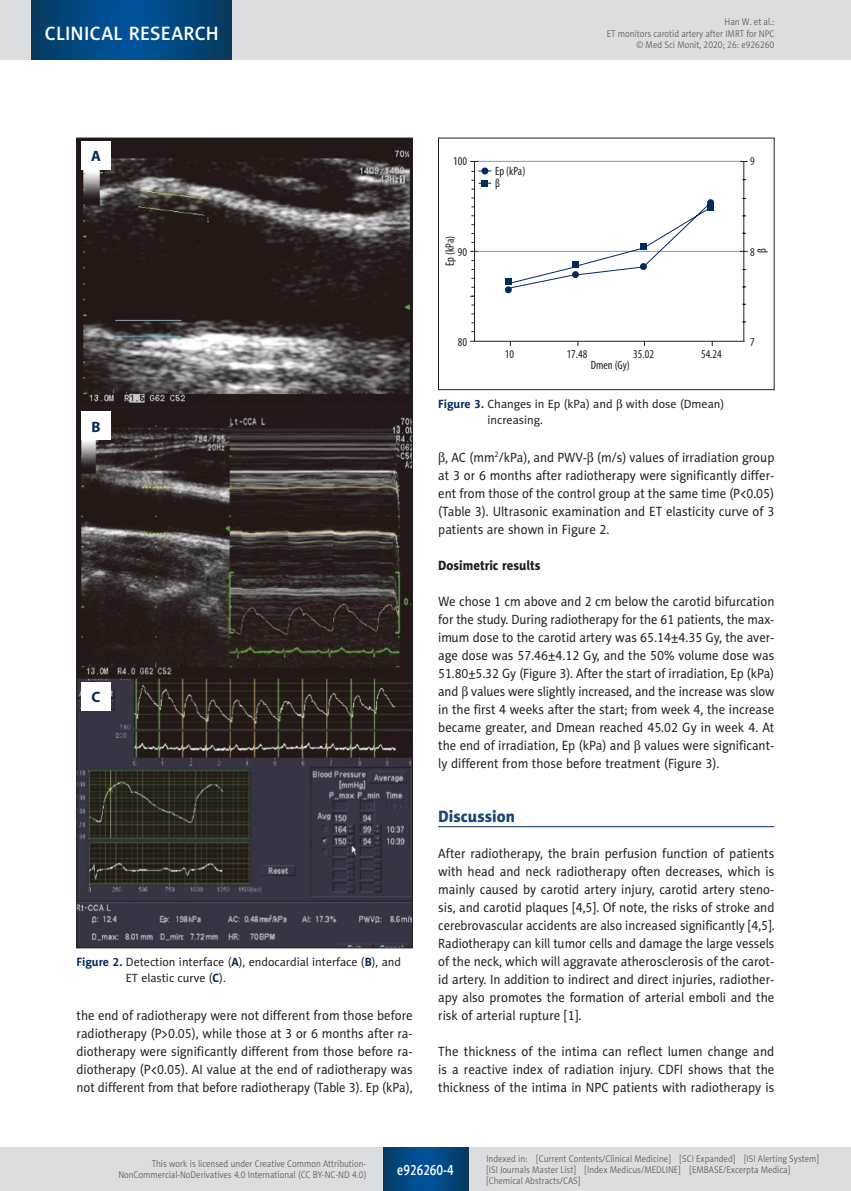
<style>
.page{position:relative;width:851px;height:1191px;background:#fff}
.page>*{position:absolute;margin:0;border:0;box-sizing:border-box;transform-origin:0 0}
.t1{font:19.5px "Naomi Sans EFN Medium";letter-spacing:.015em;color:#fff}
.MSM_Headline_1{font:16.5px "Naomi Sans EFN Heavy";color:#1a4574}
.t2{font:15px "Naomi Sans EFN Medium";color:#fff;scale:.8 1}
.t3{font:700 15px "Myriad Pro";color:#00295c}
.MSM_Body{font:13.5px/18px "Naomi Sans EFN";color:#231f20;text-align:justify;scale:.95 1}
.MSM_Body-2{font:13.5px/18px "Naomi Sans EFN";color:#231f20;text-align:justify;scale:.96 1}
.MSM_Headline_2{font:13.5px "Naomi Sans EFN Heavy";color:#231f20;scale:.95 1}
.MSM_Rycina_tytul{font:12px/15.8px "Naomi Sans EFN";color:#231f20}
.t4{font:condensed 12px/12px "Myriad Pro";color:#231f20}
.t5{font:9.75px/11.2px "Naomi Sans EFN Light";color:#57585a;text-align:right;scale:.9 1}
.s1{font-weight:700;color:#00295c}
.s2{font-family:"Standard Sym L"}
</style>
<div class="page">
<hr style="left:438px;top:826px;width:336px;height:1px;background:#00295c">
<img style="left:79px;top:140px;width:331px;height:806px">
<div style="left:77px;top:138px;width:335px;height:270px;border:1px solid #231f20"></div>
<div style="left:81px;top:142px;width:30px;height:28px;background:#fff"></div>
<div style="left:77px;top:678px;width:335px;height:270px;border:1px solid #231f20"></div>
<div style="left:81px;top:682px;width:30px;height:28px;background:#fff"></div>
<div style="left:77px;top:408px;width:335px;height:270px;border:1px solid #231f20"></div>
<div style="left:81px;top:412px;width:30px;height:28px;background:#fff"></div>
<hr style="left:474px;top:161px;width:1px;height:180px;background:#231f20">
<hr style="left:470px;top:341px;width:274px;height:1px;background:#231f20">
<hr style="left:477px;top:251px;width:264px;height:1px;background:#939598">
<hr style="left:477px;top:161px;width:264px;height:1px;background:#939598">
<hr style="left:743px;top:161px;width:1px;height:180px;background:#231f20">
<div style="left:707px;top:204px;width:7px;height:7px;background:#00295c"></div>
<div style="left:505px;top:286px;width:6px;height:7px;background:#00295c;border-radius:50%"></div>
<div style="left:707px;top:199px;width:7px;height:7px;background:#00295c;border-radius:50%"></div>
<div style="left:481px;top:167px;width:7px;height:7px;background:#00295c;border-radius:50%"></div>
<svg style="left:470px;top:170px;width:241px;height:119px"></svg>
<div style="left:438px;top:138px;width:336px;height:252px;border:1px solid #231f20"></div>
<div style="left:0;top:1148px;width:850px;height:43px;background:#dcdddf"></div>
<svg style="left:383px;top:1147px;width:85px;height:43px;background:#02477e"></svg>
<div style="left:0;top:0;width:850px;height:60px;background:#dcdddf"></div>
<hr style="left:850px;top:0;width:1px;height:60px;background:#dcdddf">
<svg style="left:32px;top:0;width:200px;height:60px;background:#02477e"></svg>
<h1 class="t1" style="left:45px;top:22px;width:175px">CLINICAL RESEARCH</h1>
<p class="t5" style="left:606px;top:16px;width:188px">Han W. et al.:<br>ET monitors carotid artery after IMRT for NPC © Med Sci Monit, 2020; 26: e926260</p>
<p class="t3" style="left:91px;top:147px;width:11px">A</p>
<p class="t4" style="left:453px;top:155px;width:15px">100</p>
<p class="t4" style="left:443px;top:266px;width:32px;rotate:-90deg">Ep (kPa)</p>
<p class="t4" style="left:457px;top:245px;width:11px">90</p>
<p class="t4" style="left:495px;top:165px;width:32px">Ep (kPa) β</p>
<p class="t4" style="left:750px;top:155px;width:6px">9</p>
<p class="t4" style="left:750px;top:245px;width:6px">8</p>
<p class="t4" style="left:755px;top:253px;width:6px;rotate:-90deg">β</p>
<p class="t3" style="left:91px;top:417px;width:11px">B</p>
<p class="t3" style="left:91px;top:687px;width:10px">C</p>
<p class="MSM_Rycina_tytul" style="left:126px;top:954px;width:277px;text-indent:-49px"><span class="s1">Figure 2.</span> Detection interface (<span class="s1">A</span>), endocardial interface (<span class="s1">B</span>), and<br>ET elastic curve (<span class="s1">C</span>).</p>
<p class="MSM_Body" style="left:77px;top:1006px;width:355px">the end of radiotherapy were not different from those before radiotherapy (P&gt;0.05), while those at 3 or 6 months after ra&shy;diotherapy were significantly different from those before ra&shy;diotherapy (P&lt;0.05). AI value at the end of radiotherapy was not different from that before radiotherapy (Table 3). Ep (kPa),</p>
<p class="t4" style="left:457px;top:335px;width:11px">80</p>
<p class="t4" style="left:505px;top:348px;width:11px">10</p>
<p class="t4" style="left:566px;top:348px;width:22px">17.48</p>
<p class="t4" style="left:633px;top:348px;width:22px">35.02</p>
<p class="t4" style="left:701px;top:348px;width:22px">54.24</p>
<p class="t4" style="left:590px;top:359px;width:41px">Dmen (Gy)</p>
<p class="MSM_Rycina_tytul" style="left:487px;top:396px;width:238px;text-indent:-49px"><span class="s1">Figure 3.</span> Changes in Ep (kPa) and <span class="s2">b</span> with dose (Dmean) increasing.</p>
<p class="t4" style="left:750px;top:335px;width:6px">7</p>
<p class="MSM_Body" style="left:438px;top:448px;width:355px"><span class="s2">b</span>, AC (mm<sup>2</sup>/kPa), and PWV-<span class="s2">b</span> (m/s) values of irradiation group at 3 or 6 months after radiotherapy were significantly differ&shy;ent from those of the control group at the same time (P&lt;0.05) (Table 3). Ultrasonic examination and ET elasticity curve of 3 patients are shown in Figure 2.</p>
<p class="MSM_Headline_2" style="left:438px;top:557px;width:109px">Dosimetric results</p>
<p class="MSM_Body" style="left:438px;top:592px;width:355px">We chose 1 cm above and 2 cm below the carotid bifurcation for the study. During radiotherapy for the 61 patients, the max&shy;imum dose to the carotid artery was 65.14±4.35 Gy, the aver&shy;age dose was 57.46±4.12 Gy, and the 50% volume dose was 51.80±5.32 Gy (Figure 3). After the start of irradiation, Ep (kPa) and <span class="s2">b</span> values were slightly increased, and the increase was slow in the first 4 weeks after the start; from week 4, the increase became greater, and Dmean reached 45.02 Gy in week 4. At the end of irradiation, Ep (kPa) and <span class="s2">b</span> values were significant&shy;ly different from those before treatment (Figure 3).</p>
<p class="MSM_Headline_1" style="left:438px;top:806px;width:78px">Discussion</p>
<p class="MSM_Body" style="left:438px;top:844px;width:355px">After radiotherapy, the brain perfusion function of patients with head and neck radiotherapy often decreases, which is mainly caused by carotid artery injury, carotid artery steno&shy;sis, and carotid plaques [4,5]. Of note, the risks of stroke and cerebrovascular accidents are also increased significantly [4,5].<br>Radiotherapy can kill tumor cells and damage the large vessels of the neck, which will aggravate atherosclerosis of the carot&shy;id artery. In addition to indirect and direct injuries, radiother&shy;apy also promotes the formation of arterial emboli and the risk of arterial rupture [1].</p>
<p class="MSM_Body-2" style="left:438px;top:1042px;width:351px">The thickness of the intima can reflect lumen change and is a reactive index of radiation injury. CDFI shows that the thickness of the intima in NPC patients with radiotherapy is</p>
<p class="t5" style="left:118px;top:1158px;width:277px">This work is licensed under Creative Common Attribution-<br>NonCommercial-NoDerivatives 4.0 International (CC BY-NC-ND 4.0)</p>
<p class="t2" style="left:397px;top:1160px;width:72px">e926260-4</p>
<p class="t5" style="left:486px;top:1152px;width:371px;text-align:left">Indexed in: [Current Contents/Clinical Medicine] [SCI Expanded] [ISI Alerting System] [ISI Journals Master List] [Index Medicus/MEDLINE] [EMBASE/Excerpta Medica] [Chemical Abstracts/CAS]</p>
</div>
